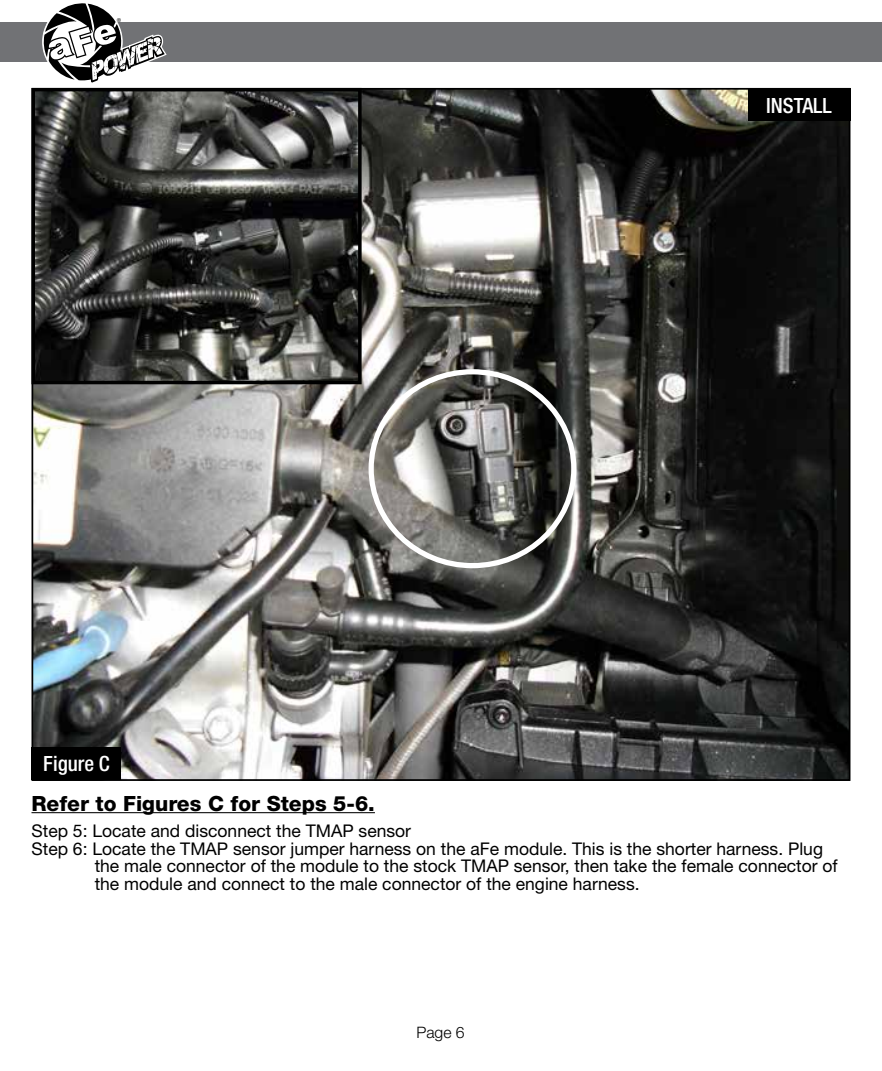
<style>
.page{position:relative;width:882px;height:1071px;background:#fff}
.page>*{position:absolute;margin:0;border:0;box-sizing:border-box;transform-origin:0 0}
.t1{font:800 21px "Helvetica Neue";color:#000}
.t2{font:500 condensed 21px "Helvetica Neue";color:#fff}
.t3{font:17.5px "Helvetica Neue";color:#000}
.t4{font:300 15.75px "Helvetica Neue";color:#000}
.t5{font:8.75px "Myriad";color:#000}
</style>
<div class="page">
<div style="left:0;top:23px;width:882px;height:39px;background:#717275"></div>
<svg style="left:43px;top:3px;width:124px;height:80px"></svg>
<img style="left:35px;top:91px;width:812px;height:687px">
<hr style="left:32px;top:812px;width:343px;height:1px;background:#000">
<div style="left:32px;top:747px;width:89px;height:33px;background:#000"></div>
<div style="left:748px;top:88px;width:102px;height:33px;background:#000"></div>
<img style="left:37px;top:93px;width:320px;height:286px">
<div style="left:32px;top:88px;width:330px;height:296px;border:4px solid #000"></div>
<div style="left:369px;top:369px;width:207px;height:199px;border:5px solid #fff;border-radius:50%"></div>
<p class="t5" style="left:117px;top:17px;width:6px">®</p>
<p class="t2" style="left:43px;top:751px;width:68px">Figure C</p>
<p class="t2" style="left:766px;top:93px;width:67px">INSTALL</p>
<p class="t1" style="left:32px;top:791px;width:345px">Refer to Figures C for Steps 5-6.</p>
<p class="t3" style="left:32px;top:820px;width:381px">Step 5: Locate and disconnect the TMAP sensor</p>
<p class="t3" style="left:32px;top:838px;width:793px">Step 6: Locate the TMAP sensor jumper harness on the aFe module. This is the shorter harness. Plug</p>
<p class="t3" style="left:95px;top:855px;width:744px">the male connector of the module to the stock TMAP sensor, then take the female connector of</p>
<p class="t3" style="left:95px;top:873px;width:546px">the module and connect to the male connector of the engine harness.</p>
<p class="t4" style="left:416px;top:1023px;width:50px">Page 6</p>
</div>
